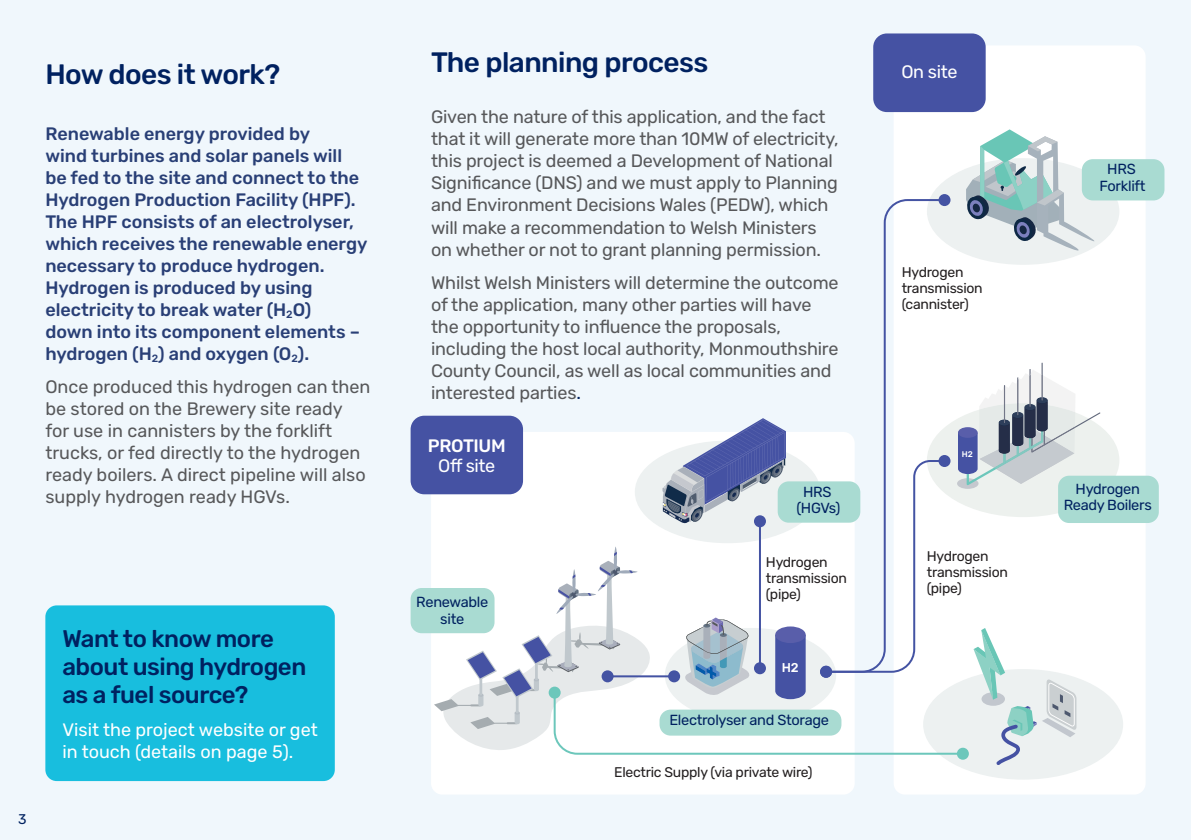
<style>
.page{position:relative;width:1191px;height:840px;background:#fff}
.page>*{position:absolute;margin:0;border:0;box-sizing:border-box;transform-origin:0 0}
.t1{font:500 28px "Rubik";letter-spacing:-.02em;color:#002160}
.t2{font:500 24px/28px "Rubik";letter-spacing:-.02em;color:#002160}
.t3{font:18px/22px "Rubik";letter-spacing:-.01em;color:#57585a}
.t4{font:500 18px/22px "Rubik";color:#293f76}
.t5{font:18px/22px "Rubik";color:#fff}
.t6{font:500 18px "Rubik";letter-spacing:-.02em;color:#fff}
.t7{font:14.6px/16.2px "Rubik";letter-spacing:-.02em;color:#002160;text-align:center}
.t8{font:14px/16.2px "Rubik";letter-spacing:-.02em;color:#231f20}
.t9{font:14px "Rubik";color:#002160}
.t10{font:500 12.8px "Rubik";color:#fff}
.t11{font:500 8.2px "Rubik";color:#fff}
.s1{color:#002160}
</style>
<div class="page">
<div style="left:0;top:0;width:1191px;height:839px;background:#f0f7fc"></div>
<div style="left:45px;top:605px;width:290px;height:175px;background:#18bede;border-radius:11px"></div>
<div style="left:431px;top:431px;width:423px;height:363px;background:#fff;border-radius:11px"></div>
<div style="left:893px;top:45px;width:252px;height:749px;background:#fff;border-radius:11px"></div>
<div style="left:927px;top:403px;width:192px;height:114px;background:#edf1ee;border-radius:50%"></div>
<hr style="left:1041px;top:362px;width:1px;height:38px;background:#62697c">
<div style="left:923px;top:668px;width:200px;height:111px;background:#edf1f1;border-radius:50%"></div>
<div style="left:927px;top:158px;width:192px;height:107px;background:#edf1f1;border-radius:50%"></div>
<svg style="left:966px;top:129px;width:132px;height:122px"></svg>
<div style="left:410px;top:415px;width:113px;height:79px;background:#4552a3;border-radius:14px"></div>
<div style="left:873px;top:33px;width:112px;height:79px;background:#4552a3;border-radius:14px"></div>
<div style="left:410px;top:587px;width:84px;height:46px;background:#a9dbd2;border-radius:11px"></div>
<div style="left:1081px;top:159px;width:83px;height:41px;background:#a9dbd2;border-radius:11px"></div>
<div style="left:1058px;top:475px;width:100px;height:47px;background:#a9dbd2;border-radius:11px"></div>
<svg style="left:883px;top:199px;width:59px;height:170px"></svg>
<div style="left:938px;top:194px;width:12px;height:12px;background:#4453a3;border-radius:50%"></div>
<svg style="left:434px;top:369px;width:666px;height:395px"></svg>
<div style="left:548px;top:686px;width:12px;height:12px;background:#6cc7bb;border-radius:50%"></div>
<div style="left:957px;top:747px;width:12px;height:12px;background:#6cc7bb;border-radius:50%"></div>
<h1 class="t1" style="left:45px;top:62px;width:236px">How does it work?</h1>
<p class="t4" style="left:45px;top:124px;width:323px">Renewable energy provided by<br>wind turbines and solar panels will be fed to the site and connect to the Hydrogen Production Facility (HPF).<br>The HPF consists of an electrolyser, which receives the renewable energy necessary to produce hydrogen.<br>Hydrogen is produced by using electricity to break water (H<sub>2</sub>O)<br>down into its component elements – hydrogen (H<sub>2</sub>) and oxygen (O<sub>2</sub>).</p>
<p class="t3" style="left:45px;top:377px;width:327px">Once produced this hydrogen can then be stored on the Brewery site ready for use in cannisters by the forklift trucks, or fed directly to the hydrogen ready boilers. A direct pipeline will also supply hydrogen ready HGVs.</p>
<p class="t9" style="left:18px;top:810px;width:10px">3</p>
<h2 class="t2" style="left:62px;top:626px;width:245px">Want to know more about using hydrogen as a fuel source?</h2>
<p class="t5" style="left:62px;top:719px;width:257px">Visit the project website or get in touch (details on page 5).</p>
<h1 class="t1" style="left:431px;top:51px;width:279px">The planning process</h1>
<p class="t3" style="left:431px;top:107px;width:409px">Given the nature of this application, and the fact that it will generate more than 10MW of electricity, this project is deemed a Development of National Significance (DNS) and we must apply to Planning and Environment Decisions Wales (PEDW), which will make a recommendation to Welsh Ministers on whether or not to grant planning permission.</p>
<p class="t3" style="left:431px;top:273px;width:409px">Whilst Welsh Ministers will determine the outcome of the application, many other parties will have the opportunity to influence the proposals, including the host local authority, Monmouthshire County Council, as well as local communities and interested parties<span class="s1">.</span></p>
<p class="t6" style="left:428px;top:437px;width:79px">PROTIUM</p>
<p class="t5" style="left:438px;top:454px;width:59px">Off site</p>
<p class="t7" style="left:416px;top:594px;width:73px">Renewable site</p>
<p class="t7" style="left:796px;top:484px;width:45px">HRS (HGVs)</p>
<p class="t8" style="left:766px;top:554px;width:82px">Hydrogen transmission (pipe)</p>
<p class="t10" style="left:781px;top:661px;width:19px">H2</p>
<p class="t7" style="left:669px;top:712px;width:161px">Electrolyser and Storage</p>
<p class="t8" style="left:614px;top:764px;width:200px">Electric Supply (via private wire)</p>
<p class="t5" style="left:901px;top:62px;width:57px">On site</p>
<p class="t8" style="left:901px;top:264px;width:82px">Hydrogen transmission (cannister)</p>
<p class="t11" style="left:962px;top:450px;width:13px">H2</p>
<p class="t8" style="left:927px;top:548px;width:82px">Hydrogen transmission (pipe)</p>
<p class="t7" style="left:1099px;top:162px;width:48px">HRS<br>Forklift</p>
<p class="t7" style="left:1063px;top:481px;width:90px">Hydrogen<br>Ready Boilers</p>
</div>
